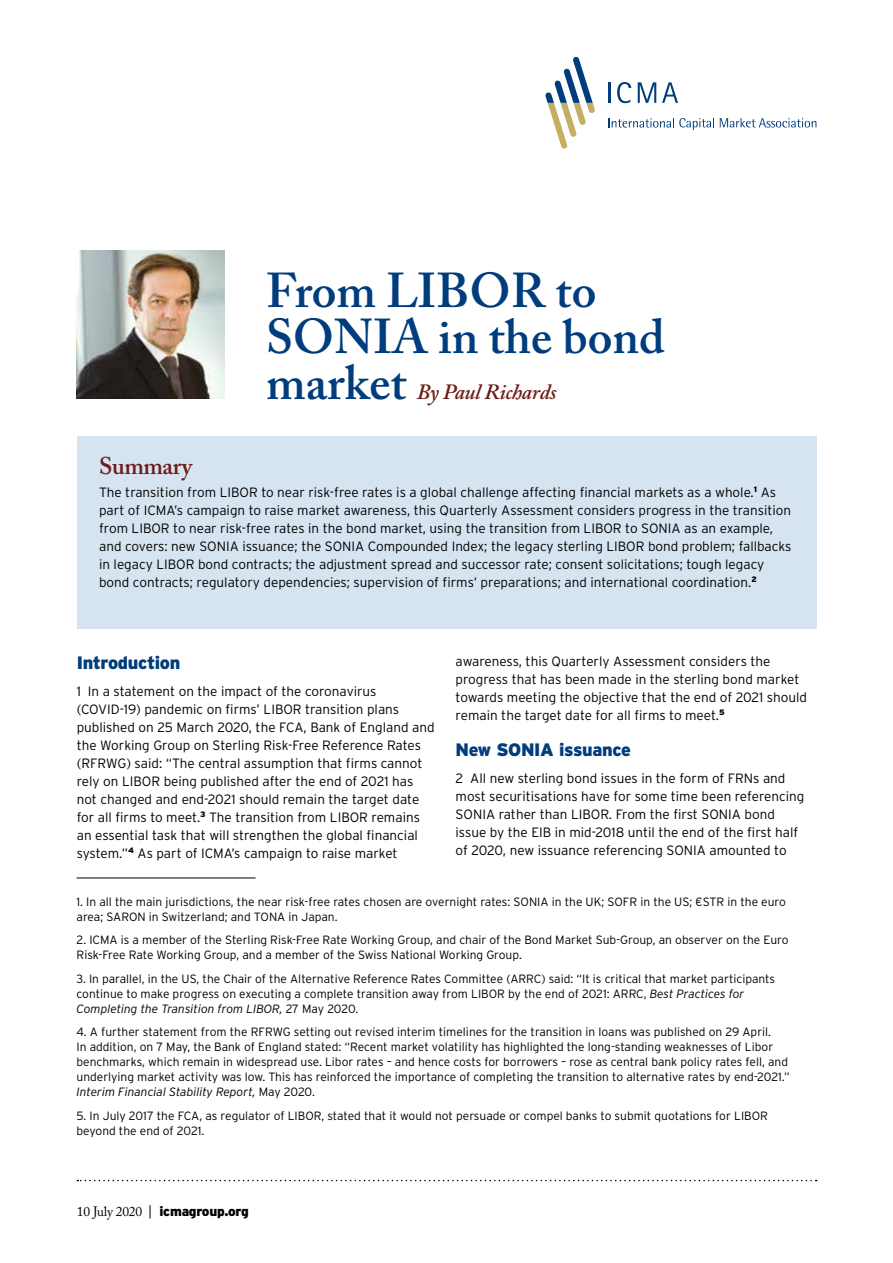
<style>
.page{position:relative;width:893px;height:1263px;background:#fff}
.page>*{position:absolute;margin:0;border:0;box-sizing:border-box;transform-origin:0 0}
.t1{font:600 48.6px/45.6px "Adobe Caslon Pro";color:#003d7c}
.t2{font:600 24px "Adobe Caslon Pro";letter-spacing:-.02em;color:#6c1d17}
.t3{font:italic 600 21.6px "Adobe Caslon Pro";letter-spacing:-.015em;color:#6c1d17}
.t4{font:900 18px "Interstate";letter-spacing:-.02em;color:#003d7c}
.t5{font:300 13.5px/18px "Interstate";color:#000}
.t6{font:900 13.5px "Interstate";letter-spacing:-.02em;color:#000}
.t7{font:300 12px/15px "Interstate";color:#000}
.s1{font-style:italic}
.s2{font-family:"Adobe Caslon Pro";font-weight:400}
.s3{font-weight:300}
</style>
<div class="page">
<svg style="left:77px;top:1180px;width:740px;height:1px"></svg>
<div style="left:77px;top:436px;width:739px;height:192px;background:#d6e4f2"></div>
<hr style="left:77px;top:878px;width:179px;height:1px;background:#000">
<img style="left:77px;top:251px;width:147px;height:148px">
<hr style="left:608px;top:82px;width:3px;height:21px;background:#003d7c">
<svg style="left:617px;top:82px;width:14px;height:21px"></svg>
<svg style="left:638px;top:82px;width:18px;height:21px"></svg>
<svg style="left:662px;top:82px;width:16px;height:21px"></svg>
<svg style="left:545px;top:57px;width:50px;height:92px"></svg>
<svg style="left:608px;top:118px;width:106px;height:12px"></svg>
<svg style="left:720px;top:118px;width:96px;height:10px"></svg>
<h2 class="t2" style="left:99px;top:451px;width:95px">Summary</h2>
<h1 class="t1" style="left:266px;top:268px;width:400px">From LIBOR to<br>SONIA in the bond market</h1>
<h3 class="t3" style="left:417px;top:378px;width:141px">By Paul Richards</h3>
<p class="t5" style="left:99px;top:483px;width:694px">The transition from LIBOR to near risk-free rates is a global challenge affecting financial markets as a whole.<sup>1</sup> As part of ICMA’s campaign to raise market awareness, this Quarterly Assessment considers progress in the transition from LIBOR to near risk-free rates in the bond market, using the transition from LIBOR to SONIA as an example, and covers: new SONIA issuance; the SONIA Compounded Index; the legacy sterling LIBOR bond problem; fallbacks in legacy LIBOR bond contracts; the adjustment spread and successor rate; consent solicitations; tough legacy bond contracts; regulatory dependencies; supervision of firms’ preparations; and international coordination.<sup>2</sup></p>
<h3 class="t4" style="left:77px;top:653px;width:105px">Introduction</h3>
<p class="t5" style="left:77px;top:682px;width:359px">1 In a statement on the impact of the coronavirus (COVID-19) pandemic on firms’ LIBOR transition plans published on 25 March 2020, the FCA, Bank of England and the Working Group on Sterling Risk-Free Reference Rates (RFRWG) said: “The central assumption that firms cannot rely on LIBOR being published after the end of 2021 has not changed and end-2021 should remain the target date for all firms to meet.<sup>3</sup> The transition from LIBOR remains an essential task that will strengthen the global financial system.”<sup>4</sup> As part of ICMA’s campaign to raise market</p>
<p class="t5" style="left:456px;top:652px;width:353px">awareness, this Quarterly Assessment considers the progress that has been made in the sterling bond market towards meeting the objective that the end of 2021 should remain the target date for all firms to meet.<sup>5</sup></p>
<h3 class="t4" style="left:456px;top:740px;width:177px">New SONIA issuance</h3>
<p class="t5" style="left:456px;top:769px;width:350px">2 All new sterling bond issues in the form of FRNs and most securitisations have for some time been referencing SONIA rather than LIBOR. From the first SONIA bond issue by the EIB in mid-2018 until the end of the first half of 2020, new issuance referencing SONIA amounted to</p>
<p class="t7" style="left:77px;top:894px;width:711px">1. In all the main jurisdictions, the near risk-free rates chosen are overnight rates: SONIA in the UK; SOFR in the US; €STR in the euro area; SARON in Switzerland; and TONA in Japan.</p>
<p class="t7" style="left:77px;top:932px;width:714px">2. ICMA is a member of the Sterling Risk-Free Rate Working Group, and chair of the Bond Market Sub-Group, an observer on the Euro<br>Risk-Free Rate Working Group, and a member of the Swiss National Working Group.</p>
<p class="t7" style="left:77px;top:971px;width:700px">3. In parallel, in the US, the Chair of the Alternative Reference Rates Committee (ARRC) said: “It is critical that market participants continue to make progress on executing a complete transition away from LIBOR by the end of 2021: ARRC, <span class="s1">Best Practices for<br>Completing the Transition from LIBOR,</span> 27 May 2020.</p>
<p class="t7" style="left:77px;top:1024px;width:715px">4. A further statement from the RFRWG setting out revised interim timelines for the transition in loans was published on 29 April.<br>In addition, on 7 May, the Bank of England stated: “Recent market volatility has highlighted the long-standing weaknesses of Libor benchmarks, which remain in widespread use. Libor rates – and hence costs for borrowers – rose as central bank policy rates fell, and underlying market activity was low. This has reinforced the importance of completing the transition to alternative rates by end-2021.” <span class="s1">Interim Financial Stability Report,</span> May 2020.</p>
<p class="t7" style="left:77px;top:1108px;width:693px">5. In July 2017 the FCA, as regulator of LIBOR, stated that it would not persuade or compel banks to submit quotations for LIBOR beyond the end of 2021.</p>
<p class="t6" style="left:77px;top:1203px;width:173px"><span class="s2">10 July 2020</span> <span class="s3">|</span> icmagroup.org</p>
</div>
